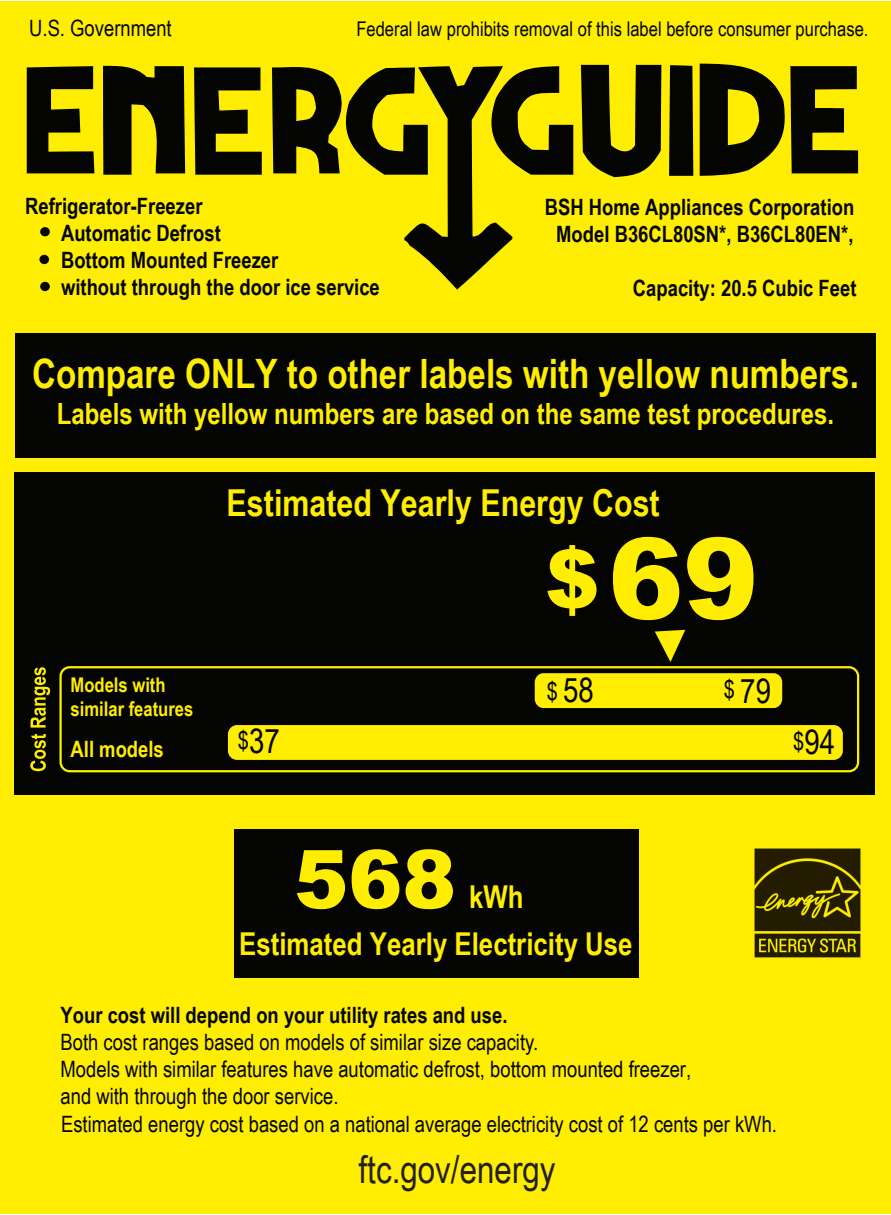
<style>
.page{position:relative;width:891px;height:1215px;background:#fff}
.page>*{position:absolute;margin:0;border:0;box-sizing:border-box;transform-origin:0 0}
.t1{font:900 112.5px "Arial";color:#ffee01}
.t2{font:900 81px "Arial";color:#ffee01}
.t3{font:700 40.5px "Arial Narrow";color:#ffee01}
.t4{font:38.25px "Arial Narrow";color:#231f20}
.t5{font:700 37.12px "Arial Narrow";color:#ffee01}
.t6{font:33.75px "Arial Narrow";color:#040503}
.t7{font:700 31.5px/47.2px "Arial Narrow";color:#ffee01}
.t8{font:700 29.25px "Arial Narrow";color:#ffee01}
.t9{font:22.5px/27.2px "Arial Narrow";color:#040503}
.t10{font:700 22.5px/27px "Arial Narrow";color:#040503}
.t11{font:700 22.5px "Arial Narrow";color:#ffee01}
.t12{font:20.25px "Arial Narrow";color:#040503}
.t13{font:700 20.25px/24.3px "Arial Narrow";color:#ffee01}
.s1{font-size:24.75px}
.s2{font-size:81px}
</style>
<div class="page">
<div style="left:0;top:1px;width:891px;height:1213px;background:#ffee01"></div>
<div style="left:234px;top:829px;width:405px;height:149px;background:#040503"></div>
<div style="left:14px;top:472px;width:860px;height:323px;background:#040503"></div>
<svg style="left:30px;top:734px;width:16px;height:37px"></svg>
<svg style="left:31px;top:667px;width:19px;height:61px"></svg>
<div style="left:16px;top:334px;width:860px;height:124px;background:#040503"></div>
<div style="left:39px;top:255px;width:10px;height:9px;background:#040503;border-radius:50%"></div>
<div style="left:40px;top:282px;width:10px;height:9px;background:#040503;border-radius:50%"></div>
<div style="left:40px;top:227px;width:10px;height:9px;background:#040503;border-radius:50%"></div>
<svg style="left:581px;top:65px;width:80px;height:112px"></svg>
<svg style="left:669px;top:65px;width:24px;height:111px;background:#0d0d02"></svg>
<svg style="left:103px;top:65px;width:82px;height:110px"></svg>
<svg style="left:194px;top:67px;width:68px;height:108px"></svg>
<svg style="left:27px;top:66px;width:67px;height:107px"></svg>
<svg style="left:272px;top:66px;width:301px;height:224px"></svg>
<svg style="left:700px;top:64px;width:158px;height:112px"></svg>
<div style="left:59px;top:666px;width:800px;height:106px;border:2px solid #ffee01;border-radius:9px"></div>
<div style="left:228px;top:725px;width:615px;height:35px;background:#ffee01;border-radius:9px"></div>
<div style="left:535px;top:673px;width:247px;height:35px;background:#ffee01;border-radius:9px"></div>
<svg style="left:655px;top:630px;width:30px;height:32px"></svg>
<img style="left:754px;top:848px;width:107px;height:110px">
<p class="t9" style="left:29px;top:14px;width:144px">U.S. Government</p>
<p class="t12" style="left:356px;top:14px;width:514px">Federal law prohibits removal of this label before consumer purchase.</p>
<p class="t10" style="left:61px;top:191px;width:320px;text-indent:-36px">Refrigerator-Freezer<br>Automatic Defrost<br>Bottom Mounted Freezer<br>without through the door ice service</p>
<p class="t10" style="left:545px;top:192px;width:311px;text-align:center">BSH Home Appliances Corporation<br>Model B36CL80SN*, B36CL80EN*,</p>
<p class="t10" style="left:633px;top:273px;width:225px">Capacity: 20.5 Cubic Feet</p>
<h3 class="t3" style="left:32px;top:343px;width:828px">Compare ONLY to other labels with yellow numbers.</h3>
<h3 class="t8" style="left:57px;top:392px;width:779px">Labels with yellow numbers are based on the same test procedures.</h3>
<h3 class="t5" style="left:227px;top:475px;width:435px">Estimated Yearly Energy Cost</h3>
<p class="t13" style="left:71px;top:671px;width:124px">Models with similar features</p>
<p class="t11" style="left:71px;top:733px;width:95px">All models</p>
<h3 class="t6" style="left:238px;top:716px;width:44px"><span class="s1">$</span>37</h3>
<h1 class="t1" style="left:545px;top:497px;width:214px"><span class="s2">$</span>69</h1>
<h3 class="t6" style="left:547px;top:666px;width:49px"><span class="s1">$</span>58</h3>
<h3 class="t6" style="left:724px;top:667px;width:49px"><span class="s1">$</span>79</h3>
<h3 class="t6" style="left:793px;top:718px;width:44px"><span class="s1">$</span>94</h3>
<h2 class="t2" style="left:294px;top:820px;width:164px">568</h2>
<h3 class="t7" style="left:239px;top:872px;width:395px;text-indent:230px">kWh<br>Estimated Yearly Electricity Use</h3>
<p class="t10" style="left:61px;top:1001px;width:449px">Your cost will depend on your utility rates and use.</p>
<p class="t9" style="left:61px;top:1028px;width:718px">Both cost ranges based on models of similar size capacity.<br>Models with similar features have automatic defrost, bottom mounted freezer,<br>and with through the door service.<br>Estimated energy cost based on a national average electricity cost of 12 cents per kWh.</p>
<h3 class="t4" style="left:359px;top:1141px;width:199px">ftc.gov/energy</h3>
</div>
